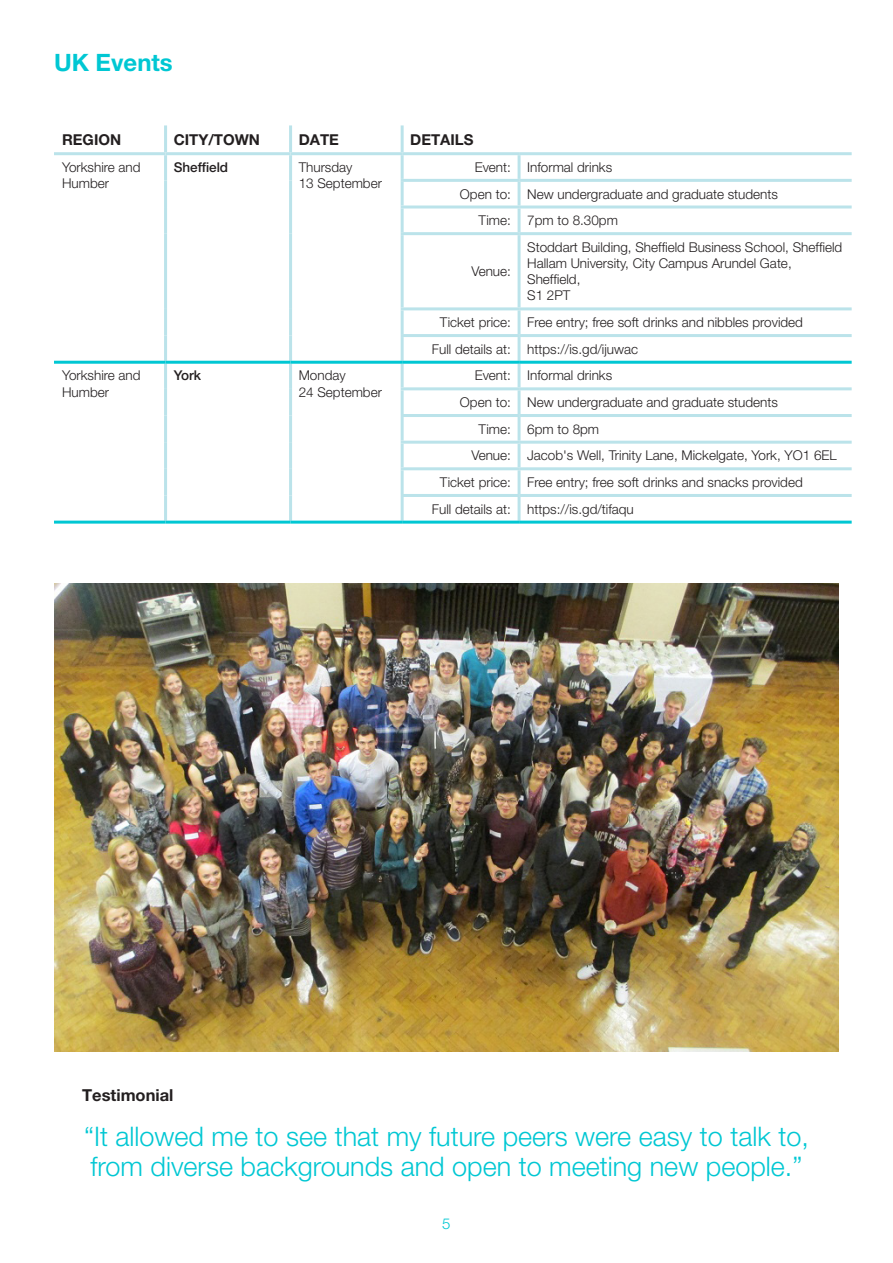
<style>
.page{position:relative;width:893px;height:1263px;background:#fff}
.page>*{position:absolute;margin:0;border:0;box-sizing:border-box;transform-origin:0 0}
.t1{font:300 27px/30px "Helvetica Neue LT Pro";color:#00c7d3}
.t2{font:700 23.85px "Helvetica Neue LT Pro";color:#00c7d3}
.t3{font:700 16.5px "Helvetica Neue LT Pro";color:#231f20}
.t4{font:700 15px "Helvetica Neue LT Pro";color:#231f20}
.t5{font:300 15px "Helvetica Neue LT Pro";color:#00c7d3}
.t6{font:300 13.5px/16.2px "Helvetica Neue LT Pro";color:#231f20}
.t7{font:500 13.5px "Helvetica Neue LT Std";color:#231f20}
</style>
<div class="page">
<img style="left:54px;top:584px;width:785px;height:468px">
<hr style="left:164px;top:125px;width:3px;height:27px;background:#bbe3ea">
<hr style="left:289px;top:125px;width:3px;height:27px;background:#bbe3ea">
<hr style="left:401px;top:125px;width:3px;height:27px;background:#bbe3ea">
<hr style="left:54px;top:152px;width:112px;height:3px;background:#bbe3ea">
<hr style="left:166px;top:152px;width:125px;height:3px;background:#bbe3ea">
<hr style="left:291px;top:152px;width:111px;height:3px;background:#bbe3ea">
<hr style="left:402px;top:152px;width:117px;height:3px;background:#bbe3ea">
<hr style="left:519px;top:152px;width:333px;height:3px;background:#bbe3ea">
<hr style="left:164px;top:155px;width:3px;height:25px;background:#bbe3ea">
<hr style="left:289px;top:155px;width:3px;height:25px;background:#bbe3ea">
<hr style="left:164px;top:180px;width:3px;height:27px;background:#bbe3ea">
<hr style="left:289px;top:180px;width:3px;height:27px;background:#bbe3ea">
<hr style="left:164px;top:207px;width:3px;height:27px;background:#bbe3ea">
<hr style="left:289px;top:207px;width:3px;height:27px;background:#bbe3ea">
<hr style="left:164px;top:234px;width:3px;height:75px;background:#bbe3ea">
<hr style="left:289px;top:234px;width:3px;height:75px;background:#bbe3ea">
<hr style="left:164px;top:309px;width:3px;height:27px;background:#bbe3ea">
<hr style="left:289px;top:309px;width:3px;height:27px;background:#bbe3ea">
<hr style="left:164px;top:336px;width:3px;height:25px;background:#bbe3ea">
<hr style="left:289px;top:336px;width:3px;height:25px;background:#bbe3ea">
<hr style="left:401px;top:155px;width:3px;height:24px;background:#bbe3ea">
<hr style="left:518px;top:155px;width:3px;height:24px;background:#bbe3ea">
<hr style="left:401px;top:179px;width:118px;height:3px;background:#bbe3ea">
<hr style="left:401px;top:182px;width:3px;height:23px;background:#bbe3ea">
<hr style="left:519px;top:179px;width:333px;height:3px;background:#bbe3ea">
<hr style="left:518px;top:182px;width:3px;height:23px;background:#bbe3ea">
<hr style="left:401px;top:205px;width:118px;height:3px;background:#bbe3ea">
<hr style="left:401px;top:208px;width:3px;height:24px;background:#bbe3ea">
<hr style="left:519px;top:205px;width:333px;height:3px;background:#bbe3ea">
<hr style="left:518px;top:208px;width:3px;height:24px;background:#bbe3ea">
<hr style="left:401px;top:232px;width:118px;height:3px;background:#bbe3ea">
<hr style="left:401px;top:235px;width:3px;height:72px;background:#bbe3ea">
<hr style="left:519px;top:232px;width:333px;height:3px;background:#bbe3ea">
<hr style="left:518px;top:235px;width:3px;height:72px;background:#bbe3ea">
<hr style="left:401px;top:307px;width:118px;height:3px;background:#bbe3ea">
<hr style="left:401px;top:310px;width:3px;height:24px;background:#bbe3ea">
<hr style="left:519px;top:307px;width:333px;height:3px;background:#bbe3ea">
<hr style="left:518px;top:310px;width:3px;height:24px;background:#bbe3ea">
<hr style="left:401px;top:334px;width:118px;height:3px;background:#bbe3ea">
<hr style="left:401px;top:337px;width:3px;height:24px;background:#bbe3ea">
<hr style="left:519px;top:334px;width:333px;height:3px;background:#bbe3ea">
<hr style="left:518px;top:337px;width:3px;height:24px;background:#bbe3ea">
<hr style="left:164px;top:364px;width:3px;height:25px;background:#bbe3ea">
<hr style="left:289px;top:364px;width:3px;height:25px;background:#bbe3ea">
<hr style="left:164px;top:389px;width:3px;height:26px;background:#bbe3ea">
<hr style="left:289px;top:389px;width:3px;height:26px;background:#bbe3ea">
<hr style="left:164px;top:415px;width:3px;height:27px;background:#bbe3ea">
<hr style="left:289px;top:415px;width:3px;height:27px;background:#bbe3ea">
<hr style="left:164px;top:442px;width:3px;height:27px;background:#bbe3ea">
<hr style="left:289px;top:442px;width:3px;height:27px;background:#bbe3ea">
<hr style="left:164px;top:469px;width:3px;height:26px;background:#bbe3ea">
<hr style="left:289px;top:469px;width:3px;height:26px;background:#bbe3ea">
<hr style="left:164px;top:495px;width:3px;height:26px;background:#bbe3ea">
<hr style="left:289px;top:495px;width:3px;height:26px;background:#bbe3ea">
<hr style="left:401px;top:364px;width:3px;height:23px;background:#bbe3ea">
<hr style="left:518px;top:364px;width:3px;height:23px;background:#bbe3ea">
<hr style="left:401px;top:387px;width:118px;height:3px;background:#bbe3ea">
<hr style="left:401px;top:390px;width:3px;height:24px;background:#bbe3ea">
<hr style="left:519px;top:387px;width:333px;height:3px;background:#bbe3ea">
<hr style="left:518px;top:390px;width:3px;height:24px;background:#bbe3ea">
<hr style="left:401px;top:414px;width:118px;height:3px;background:#bbe3ea">
<hr style="left:401px;top:417px;width:3px;height:24px;background:#bbe3ea">
<hr style="left:519px;top:414px;width:333px;height:3px;background:#bbe3ea">
<hr style="left:518px;top:417px;width:3px;height:24px;background:#bbe3ea">
<hr style="left:401px;top:441px;width:118px;height:3px;background:#bbe3ea">
<hr style="left:401px;top:444px;width:3px;height:23px;background:#bbe3ea">
<hr style="left:519px;top:441px;width:333px;height:3px;background:#bbe3ea">
<hr style="left:518px;top:444px;width:3px;height:23px;background:#bbe3ea">
<hr style="left:401px;top:467px;width:118px;height:3px;background:#bbe3ea">
<hr style="left:401px;top:470px;width:3px;height:24px;background:#bbe3ea">
<hr style="left:519px;top:467px;width:333px;height:3px;background:#bbe3ea">
<hr style="left:518px;top:470px;width:3px;height:24px;background:#bbe3ea">
<hr style="left:401px;top:494px;width:118px;height:3px;background:#bbe3ea">
<hr style="left:401px;top:497px;width:3px;height:24px;background:#bbe3ea">
<hr style="left:519px;top:494px;width:333px;height:3px;background:#bbe3ea">
<hr style="left:518px;top:497px;width:3px;height:24px;background:#bbe3ea">
<hr style="left:54px;top:361px;width:112px;height:3px;background:#00c7d3">
<hr style="left:166px;top:361px;width:125px;height:3px;background:#00c7d3">
<hr style="left:291px;top:361px;width:111px;height:3px;background:#00c7d3">
<hr style="left:402px;top:361px;width:117px;height:3px;background:#00c7d3">
<hr style="left:519px;top:361px;width:333px;height:3px;background:#00c7d3">
<hr style="left:54px;top:521px;width:112px;height:3px;background:#00c7d3">
<hr style="left:166px;top:521px;width:125px;height:3px;background:#00c7d3">
<hr style="left:291px;top:521px;width:111px;height:3px;background:#00c7d3">
<hr style="left:402px;top:521px;width:117px;height:3px;background:#00c7d3">
<hr style="left:519px;top:521px;width:333px;height:3px;background:#00c7d3">
<p class="t2" style="left:54px;top:48px;width:120px">UK Events</p>
<p class="t4" style="left:62px;top:130px;width:61px">REGION</p>
<p class="t4" style="left:174px;top:130px;width:88px">CITY/TOWN</p>
<p class="t4" style="left:299px;top:130px;width:42px">DATE</p>
<p class="t4" style="left:410px;top:130px;width:65px">DETAILS</p>
<p class="t6" style="left:62px;top:159px;width:80px">Yorkshire and<br>Humber</p>
<p class="t7" style="left:174px;top:159px;width:56px">Sheffield</p>
<p class="t6" style="left:299px;top:159px;width:85px">Thursday<br>13 September</p>
<p class="t6" style="left:475px;top:159px;width:38px">Event:</p>
<p class="t6" style="left:527px;top:159px;width:86px">Informal drinks</p>
<p class="t6" style="left:460px;top:185px;width:53px">Open to:</p>
<p class="t6" style="left:527px;top:185px;width:252px">New undergraduate and graduate students</p>
<p class="t6" style="left:479px;top:212px;width:34px">Time:</p>
<p class="t6" style="left:527px;top:212px;width:92px">7pm to 8.30pm</p>
<p class="t6" style="left:471px;top:263px;width:41px">Venue:</p>
<p class="t6" style="left:527px;top:239px;width:317px">Stoddart Building, Sheffield Business School, Sheffield<br>Hallam University, City Campus Arundel Gate,<br>Sheffield,</p>
<p class="t6" style="left:527px;top:287px;width:45px">S1 2PT</p>
<p class="t6" style="left:440px;top:314px;width:73px">Ticket price:</p>
<p class="t6" style="left:527px;top:314px;width:277px">Free entry; free soft drinks and nibbles provided</p>
<p class="t6" style="left:432px;top:340px;width:81px">Full details at:</p>
<p class="t6" style="left:527px;top:340px;width:112px">https://is.gd/ijuwac</p>
<p class="t6" style="left:62px;top:367px;width:80px">Yorkshire and<br>Humber</p>
<p class="t7" style="left:174px;top:367px;width:29px">York</p>
<p class="t6" style="left:299px;top:367px;width:85px">Monday<br>24 September</p>
<p class="t6" style="left:475px;top:367px;width:38px">Event:</p>
<p class="t6" style="left:527px;top:367px;width:86px">Informal drinks</p>
<p class="t6" style="left:460px;top:394px;width:53px">Open to:</p>
<p class="t6" style="left:527px;top:394px;width:252px">New undergraduate and graduate students</p>
<p class="t6" style="left:479px;top:420px;width:34px">Time:</p>
<p class="t6" style="left:527px;top:420px;width:74px">6pm to 8pm</p>
<p class="t6" style="left:471px;top:447px;width:41px">Venue:</p>
<p class="t6" style="left:527px;top:447px;width:311px">Jacob's Well, Trinity Lane, Mickelgate, York, YO1 6EL</p>
<p class="t6" style="left:440px;top:474px;width:73px">Ticket price:</p>
<p class="t6" style="left:527px;top:474px;width:277px">Free entry; free soft drinks and snacks provided</p>
<p class="t6" style="left:432px;top:500px;width:81px">Full details at:</p>
<p class="t6" style="left:527px;top:500px;width:108px">https://is.gd/tifaqu</p>
<p class="t3" style="left:82px;top:1084px;width:93px">Testimonial</p>
<p class="t1" style="left:84px;top:1121px;width:726px">“It allowed me to see that my future peers were easy to talk to, from diverse backgrounds and open to meeting new people.”</p>
<p class="t5" style="left:442px;top:1214px;width:10px">5</p>
</div>
